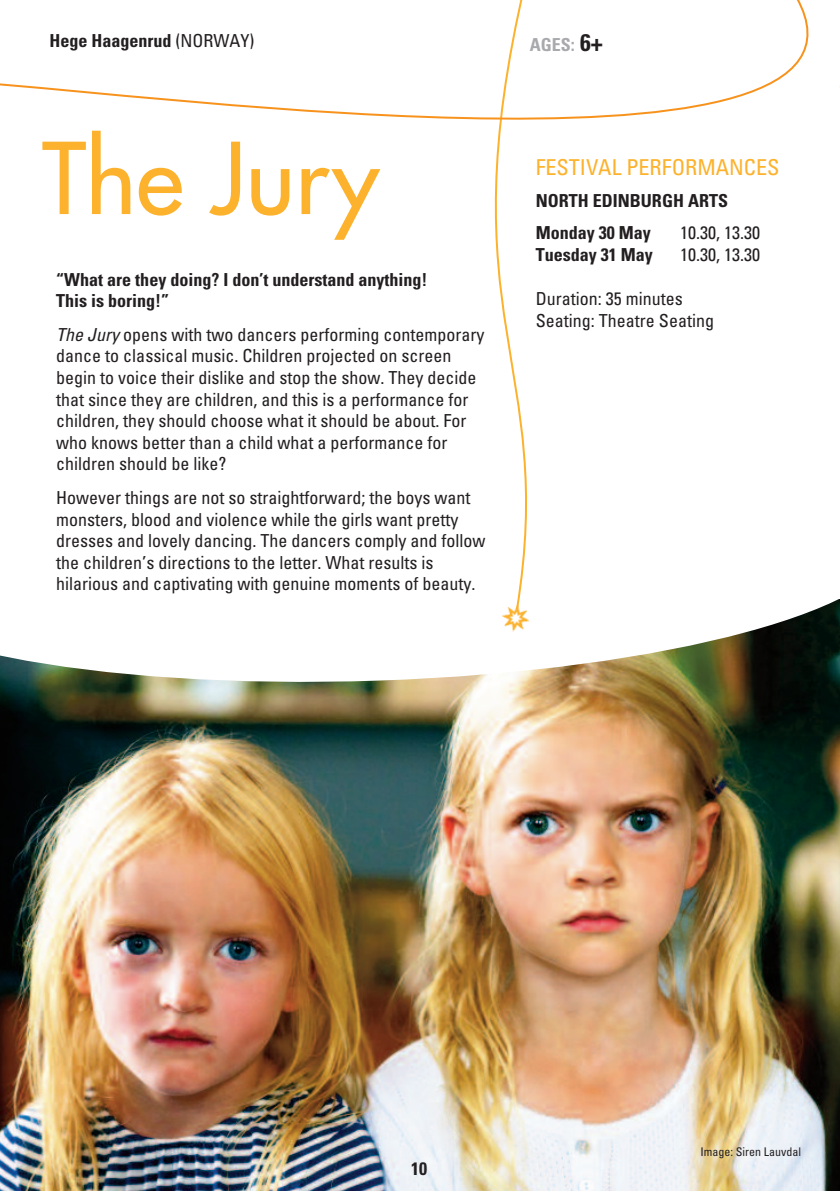
<style>
.page{position:relative;width:840px;height:1191px;background:#fff}
.page>*{position:absolute;margin:0;border:0;box-sizing:border-box;transform-origin:0 0}
.t1{font:96px "Futura";color:#fcb22d}
.t2{font:condensed 22px "Univers";color:#fcb22d}
.t3{font:condensed 18px/21.6px "Univers";color:#231f20}
.t4{font:700 condensed 18px/32px "Univers";color:#231f20}
.t5{font:700 condensed 18px "Univers";color:#a8a9ad}
.t6{font:condensed 12px "Univers";color:#231f20}
.s1{font-weight:400}
.s2{font-size:24px;color:#231f20}
.s3{font-style:italic}
</style>
<div class="page">
<img style="left:0;top:690px;width:839px;height:501px">
<svg style="left:0;top:599px;width:839px;height:91px"></svg>
<svg style="left:445px;top:200px;width:112px;height:412px"></svg>
<svg style="left:0;top:0;width:809px;height:200px"></svg>
<img style="left:500px;top:603px;width:30px;height:30px">
<svg style="left:515px;top:605px;width:3px;height:4px"></svg>
<p class="t4" style="left:49px;top:25px;width:206px">Hege Haagenrud <span class="s1">(NORWAY)</span></p>
<p class="t5" style="left:529px;top:35px;width:74px">AGES: <span class="s2">6+</span></p>
<h1 class="t1" style="left:42px;top:131px;width:338px">The Jury</h1>
<p class="t4" style="left:56px;top:268px;width:372px;line-height:21.6px">“What are they doing? I don’t understand anything!<br>This is boring!”</p>
<p class="t3" style="left:56px;top:324px;width:429px"><span class="s3">The Jury</span> opens with two dancers performing contemporary dance to classical music. Children projected on screen begin to voice their dislike and stop the show. They decide that since they are children, and this is a performance for children, they should choose what it should be about. For who knows better than a child what a performance for children should be like?</p>
<p class="t3" style="left:56px;top:487px;width:430px">However things are not so straightforward; the boys want monsters, blood and violence while the girls want pretty dresses and lovely dancing. The dancers comply and follow the children’s directions to the letter. What results is hilarious and captivating with genuine moments of beauty.</p>
<p class="t2" style="left:535px;top:155px;width:245px">FESTIVAL PERFORMANCES</p>
<p class="t4" style="left:535px;top:185px;width:194px">NORTH EDINBURGH ARTS<br>Monday 30 May</p>
<p class="t3" style="left:679px;top:222px;width:81px">10.30, 13.30</p>
<p class="t4" style="left:535px;top:239px;width:118px">Tuesday 31 May</p>
<p class="t3" style="left:679px;top:244px;width:81px">10.30, 13.30</p>
<p class="t3" style="left:535px;top:288px;width:180px">Duration: 35 minutes<br>Seating: Theatre Seating</p>
<p class="t4" style="left:411px;top:1152px;width:17px">10</p>
<p class="t6" style="left:700px;top:1144px;width:102px">Image: Siren Lauvdal</p>
</div>
